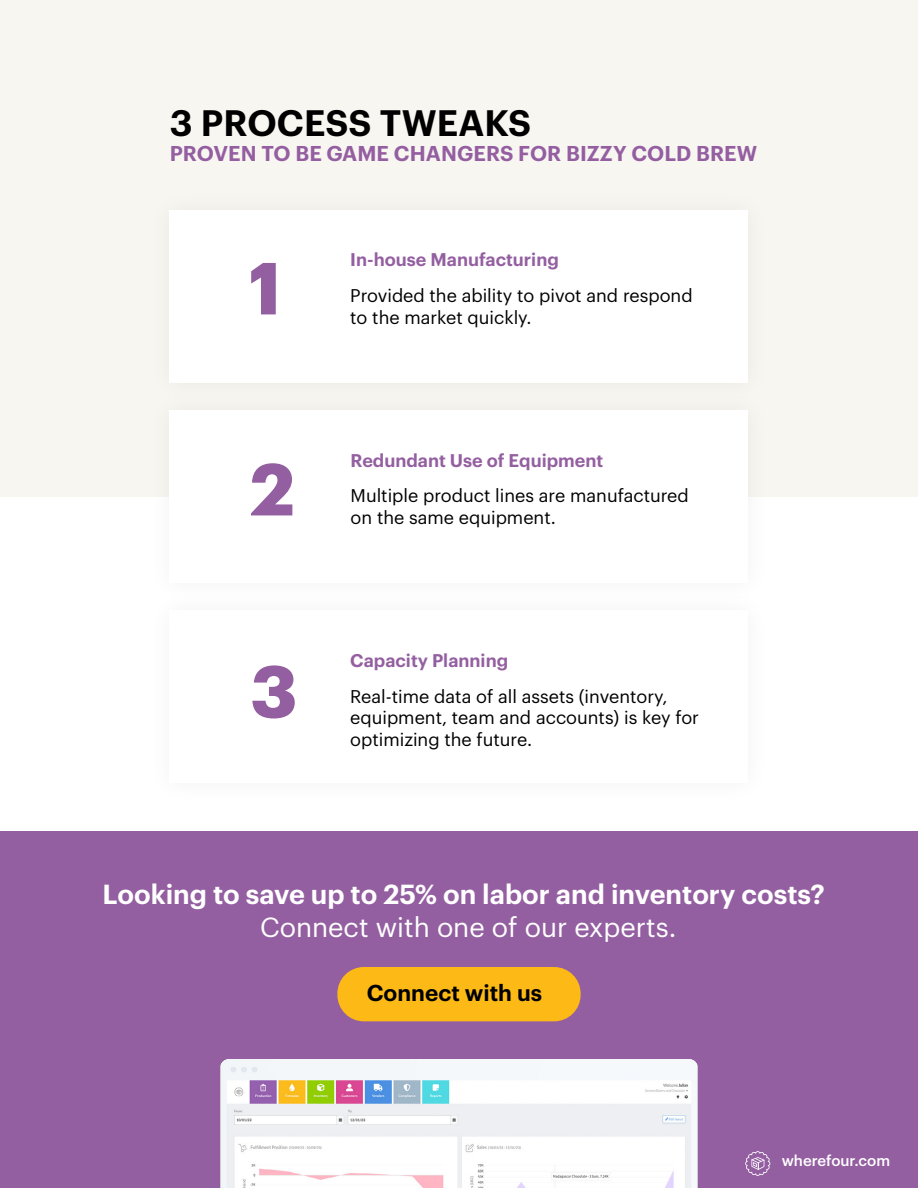
<style>
.page{position:relative;width:918px;height:1188px;background:#fff}
.page>*{position:absolute;margin:0;border:0;box-sizing:border-box;transform-origin:0 0}
.t1{font:700 72px "Graphik";color:#945fa1}
.t2{font:600 36px "Graphik";letter-spacing:.005em;color:#000}
.t3{font:600 27px "Graphik";color:#fff}
.t4{font:27px "Graphik";color:#fff}
.t5{font:600 22.5px "Graphik";color:#000}
.t6{font:600 21px "Graphik";letter-spacing:.005em;color:#945ea1}
.t7{font:18px/21.6px "Graphik";color:#000}
.t8{font:600 18px "Graphik";color:#945fa1}
.t9{font:500 15px "Graphik Trial";color:#fff}
</style>
<div class="page">
<div style="left:0;top:0;width:917px;height:497px;background:#f7f6f1"></div>
<div style="left:170px;top:211px;width:578px;height:172px;background:#fff"></div>
<div style="left:147px;top:388px;width:624px;height:218px;background:#000;opacity:.06"></div>
<div style="left:170px;top:411px;width:578px;height:172px;background:#fff"></div>
<div style="left:147px;top:588px;width:624px;height:218px;background:#fff"></div>
<div style="left:0;top:832px;width:918px;height:356px;background:#945fa1"></div>
<svg style="left:745px;top:1151px;width:25px;height:25px"></svg>
<div style="left:337px;top:967px;width:244px;height:54px;background:#fdba16;border-radius:26px"></div>
<img style="left:220px;top:1059px;width:478px;height:129px">
<h2 class="t2" style="left:170px;top:95px;width:363px">3 PROCESS TWEAKS</h2>
<p class="t6" style="left:170px;top:137px;width:589px">PROVEN TO BE GAME CHANGERS FOR BIZZY COLD BREW</p>
<h1 class="t1" style="left:249px;top:233px;width:34px">1</h1>
<h1 class="t1" style="left:250px;top:434px;width:46px">2</h1>
<h1 class="t1" style="left:250px;top:636px;width:48px">3</h1>
<p class="t8" style="left:350px;top:246px;width:210px">In-house Manufacturing</p>
<p class="t7" style="left:350px;top:283px;width:344px">Provided the ability to pivot and respond to the market quickly.</p>
<p class="t8" style="left:351px;top:446px;width:254px">Redundant Use of Equipment</p>
<p class="t7" style="left:351px;top:484px;width:340px">Multiple product lines are manufactured on the same equipment.</p>
<p class="t8" style="left:350px;top:646px;width:159px">Capacity Planning</p>
<p class="t7" style="left:350px;top:684px;width:350px">Real-time data of all assets (inventory, equipment, team and accounts) is key for optimizing the future.</p>
<h3 class="t3" style="left:103px;top:874px;width:724px">Looking to save up to 25% on labor and inventory costs?</h3>
<h3 class="t4" style="left:260px;top:907px;width:418px">Connect with one of our experts.</h3>
<p class="t5" style="left:367px;top:975px;width:177px">Connect with us</p>
<p class="t9" style="left:782px;top:1154px;width:110px">wherefour.com</p>
</div>
